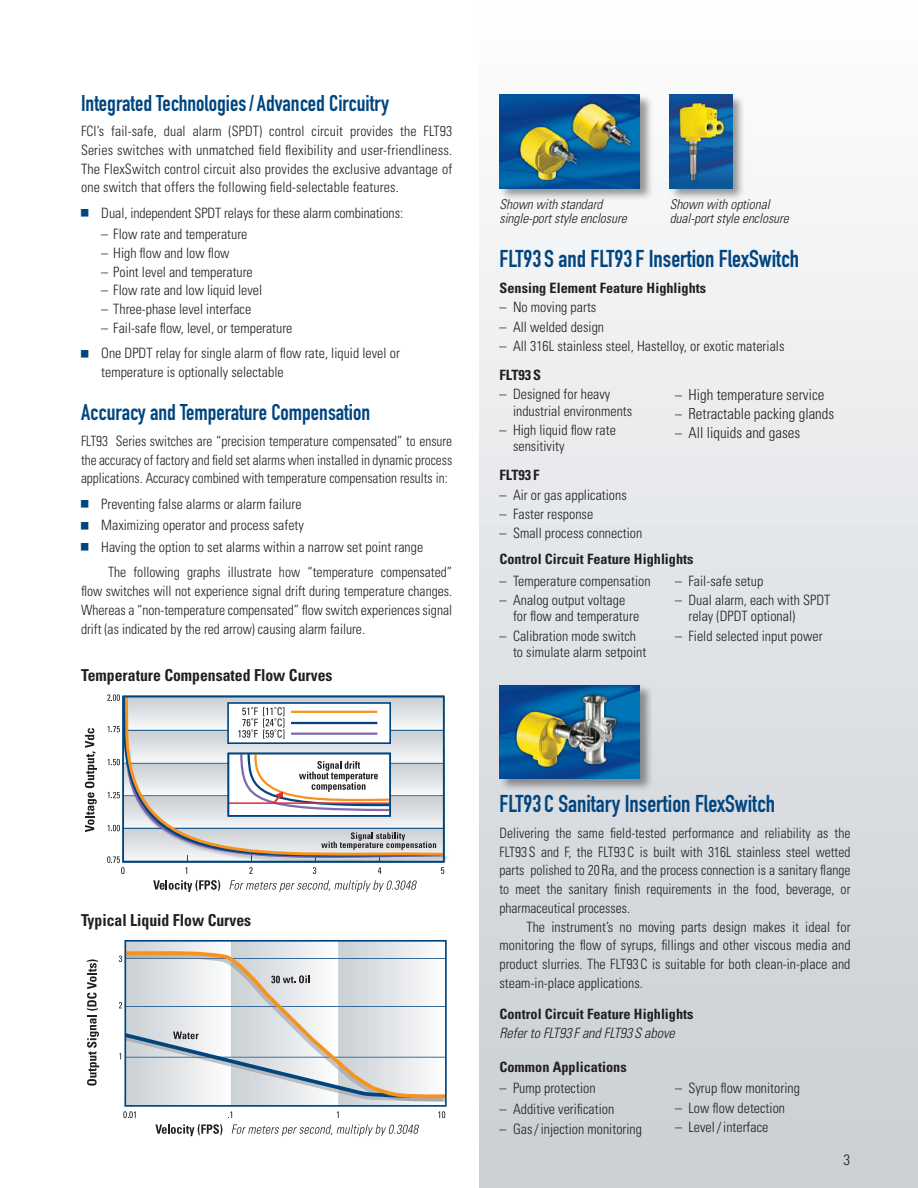
<style>
.page{position:relative;width:918px;height:1188px;background:#fff}
.page>*{position:absolute;margin:0;border:0;box-sizing:border-box;transform-origin:0 0}
.Subhead{font:24px "DIN Engschrift Std";color:#01457f}
.Subhead-2{font:22.5px "DIN Engschrift Std";color:#01457f}
.Subhead-3{font:700 condensed 16.5px "Univers LT Std";color:#231f20;scale:.95 1}
.Text_-_bullets{font:300 condensed 15.15px "Univers LT Std";color:#231f20}
.t1{font:300 condensed 15px "Univers LT Std";color:#231f20}
.Text{font:300 condensed 14.25px/18.8px "Univers LT Std";color:#231f20;text-align:justify}
.Text_-_bullets-2{font:300 condensed 14.25px/16.5px "Univers LT Std";color:#231f20}
.Text_first_paragraph{font:300 condensed 14.25px/18.8px "Univers LT Std";color:#231f20;text-align:justify;scale:.95 1}
.Text-2{font:300 condensed 14.25px/18.8px "Univers LT Std";color:#231f20;text-align:justify;scale:.96 1}
.Text-3{font:300 condensed 14.25px/18.8px "Univers LT Std";color:#231f20;text-align:justify;scale:.94 1}
.Text-4{font:700 condensed 14.25px "Univers LT Std";color:#231f20}
.Text-5{font:italic 300 condensed 14.25px "Univers LT Std";letter-spacing:-.005em;color:#231f20}
.Text-6{font:italic 300 condensed 13.5px/14.2px "Univers LT Std";letter-spacing:-.005em;color:#231f20}
.s1{font-size:14.25px}
</style>
<div class="page">
<div style="left:479px;top:0;width:439px;height:1188px;background:linear-gradient(to bottom,#fdfdfe,#c8ced2)"></div>
<div style="left:499px;top:684px;width:154px;height:108px;background:#231f20;opacity:.45"></div>
<img style="left:500px;top:685px;width:140px;height:94px">
<div style="left:499px;top:94px;width:154px;height:107px;background:#231f20;opacity:.45"></div>
<img style="left:500px;top:94px;width:140px;height:94px">
<div style="left:669px;top:94px;width:76px;height:107px;background:#231f20;opacity:.45"></div>
<img style="left:670px;top:94px;width:62px;height:94px">
<svg style="left:123px;top:695px;width:322px;height:12px;background:#9fb2c2"></svg>
<svg style="left:107px;top:694px;width:13px;height:7px"></svg>
<svg style="left:85px;top:728px;width:12px;height:104px"></svg>
<svg style="left:153px;top:880px;width:67px;height:12px"></svg>
<svg style="left:230px;top:880px;width:187px;height:12px"></svg>
<div style="left:227px;top:702px;width:164px;height:42px;background:#fff;border:2px solid #01457f"></div>
<svg style="left:107px;top:707px;width:339px;height:167px"></svg>
<div style="left:228px;top:753px;width:163px;height:64px;border:2px solid #01457f"></div>
<svg style="left:87px;top:959px;width:12px;height:127px"></svg>
<svg style="left:119px;top:941px;width:327px;height:177px"></svg>
<svg style="left:155px;top:1124px;width:67px;height:12px"></svg>
<svg style="left:232px;top:1124px;width:187px;height:12px"></svg>
<p class="Subhead-2" style="left:81px;top:89px;width:310px">Integrated Technologies/ Advanced Circuitry</p>
<p class="Text" style="left:81px;top:122px;width:373px">FCI’s fail-safe, dual alarm (SPDT) control circuit provides the FLT93<br>Series switches with unmatched field flexibility and user-friendliness.<br>The FlexSwitch control circuit also provides the exclusive advantage of one switch that offers the following field-selectable features.</p>
<p class="Text" style="left:101px;top:203px;width:303px">Dual, independent SPDT relays for these alarm combinations:</p>
<p class="Text" style="left:101px;top:225px;width:148px">– Flow rate and temperature</p>
<p class="Text" style="left:101px;top:244px;width:130px">– High flow and low flow</p>
<p class="Text" style="left:101px;top:262px;width:153px">– Point level and temperature</p>
<p class="Text" style="left:101px;top:281px;width:162px">– Flow rate and low liquid level</p>
<p class="Text" style="left:101px;top:300px;width:152px">– Three-phase level interface</p>
<p class="Text" style="left:101px;top:319px;width:193px">– Fail-safe flow, level, or temperature</p>
<p class="Text_-_bullets-2" style="left:101px;top:344px;width:300px;line-height:18.8px">One DPDT relay for single alarm of flow rate, liquid level or temperature is optionally selectable</p>
<p class="Subhead-2" style="left:81px;top:399px;width:291px">Accuracy and Temperature Compensation</p>
<p class="Text-3" style="left:81px;top:432px;width:396px">FLT93 Series switches are “precision temperature compensated” to ensure the accuracy of factory and field set alarms when installed in dynamic process applications. Accuracy combined with temperature compensation results in:</p>
<p class="Text_-_bullets-2" style="left:101px;top:496px;width:202px">Preventing false alarms or alarm failure</p>
<p class="Text_-_bullets-2" style="left:101px;top:517px;width:204px">Maximizing operator and process safety</p>
<p class="Text_-_bullets-2" style="left:101px;top:539px;width:323px">Having the option to set alarms within a narrow set point range</p>
<p class="Text-2" style="left:81px;top:563px;width:388px;text-indent:27px">The following graphs illustrate how “temperature compensated” flow switches will not experience signal drift during temperature changes.<br>Whereas a “non-temperature compensated” flow switch experiences signal drift (as indicated by the red arrow) causing alarm failure.</p>
<p class="Subhead-3" style="left:81px;top:665px;width:266px">Temperature Compensated Flow Curves</p>
<p class="Subhead-3" style="left:81px;top:910px;width:181px">Typical Liquid Flow Curves</p>
<p class="Text-6" style="left:500px;top:197px;width:129px">Shown with standard single-port style enclosure</p>
<p class="Text-6" style="left:670px;top:197px;width:121px">Shown with optional dual-port style enclosure</p>
<p class="Subhead" style="left:500px;top:244px;width:301px">FLT93 S and FLT93F Insertion FlexSwitch</p>
<p class="Text-4" style="left:500px;top:279px;width:208px">Sensing Element Feature Highlights</p>
<p class="Text_-_bullets-2" style="left:500px;top:299px;width:98px">– No moving parts</p>
<p class="Text_-_bullets-2" style="left:500px;top:318px;width:106px">– All welded design</p>
<p class="Text_-_bullets-2" style="left:500px;top:338px;width:286px">– All 316L stainless steel, Hastelloy, or exotic materials</p>
<p class="Text-4" style="left:500px;top:366px;width:43px">FLT93S</p>
<p class="Text_-_bullets-2" style="left:513px;top:386px;width:121px;text-indent:-14px">– Designed for heavy industrial environments</p>
<p class="Text_-_bullets-2" style="left:513px;top:422px;width:104px;text-indent:-14px">– High liquid flow rate sensitivity</p>
<p class="Text_-_bullets" style="left:675px;top:385px;width:151px"><span class="s1">–</span> High temperature service</p>
<p class="Text_-_bullets" style="left:675px;top:405px;width:161px"><span class="s1">–</span> Retractable packing glands</p>
<p class="Text_-_bullets" style="left:675px;top:424px;width:127px"><span class="s1">–</span> All liquids and gases</p>
<p class="Text-4" style="left:500px;top:467px;width:41px">FLT93 F</p>
<p class="Text" style="left:500px;top:485px;width:129px">– Air or gas applications</p>
<p class="Text" style="left:500px;top:504px;width:95px">– Faster response</p>
<p class="Text" style="left:500px;top:524px;width:144px">– Small process connection</p>
<p class="Text-4" style="left:500px;top:550px;width:196px">Control Circuit Feature Highlights</p>
<p class="Text_-_bullets-2" style="left:500px;top:572px;width:153px">– Temperature compensation</p>
<p class="Text_-_bullets-2" style="left:513px;top:592px;width:128px;text-indent:-14px">– Analog output voltage for flow and temperature</p>
<p class="Text_-_bullets-2" style="left:513px;top:627px;width:135px;text-indent:-14px">– Calibration mode switch to simulate alarm setpoint</p>
<p class="Text_-_bullets-2" style="left:675px;top:572px;width:90px">– Fail-safe setup</p>
<p class="Text_-_bullets-2" style="left:688px;top:592px;width:143px;text-indent:-14px">– Dual alarm, each with SPDT relay (DPDT optional)</p>
<p class="Text_-_bullets-2" style="left:675px;top:627px;width:149px">– Field selected input power</p>
<p class="Subhead" style="left:500px;top:790px;width:277px">FLT93 C Sanitary Insertion FlexSwitch</p>
<p class="Text_first_paragraph" style="left:500px;top:823px;width:371px">Delivering the same field-tested performance and reliability as the FLT93 S and F, the FLT93 C is built with 316L stainless steel wetted parts polished to 20 Ra, and the process connection is a sanitary flange to meet the sanitary finish requirements in the food, beverage, or pharmaceutical processes.</p>
<p class="Text" style="left:500px;top:917px;width:353px;text-indent:27px">The instrument’s no moving parts design makes it ideal for monitoring the flow of syrups, fillings and other viscous media and product slurries. The FLT93 C is suitable for both clean-in-place and steam-in-place applications.</p>
<p class="Text-4" style="left:500px;top:1005px;width:196px">Control Circuit Feature Highlights</p>
<p class="Text-5" style="left:500px;top:1025px;width:177px">Refer to FLT93 F and FLT93S above</p>
<p class="Text-4" style="left:500px;top:1058px;width:129px">Common Applications</p>
<p class="Text_-_bullets-2" style="left:500px;top:1080px;width:98px">– Pump protection</p>
<p class="Text_-_bullets-2" style="left:500px;top:1101px;width:116px">– Additive verification</p>
<p class="Text_-_bullets-2" style="left:500px;top:1121px;width:144px">– Gas/injection monitoring</p>
<p class="Text_-_bullets-2" style="left:675px;top:1080px;width:126px">– Syrup flow monitoring</p>
<p class="Text_-_bullets-2" style="left:675px;top:1099px;width:112px">– Low flow detection</p>
<p class="Text_-_bullets-2" style="left:675px;top:1118px;width:95px">– Level/interface</p>
<p class="t1" style="left:844px;top:1151px;width:8px">3</p>
</div>
